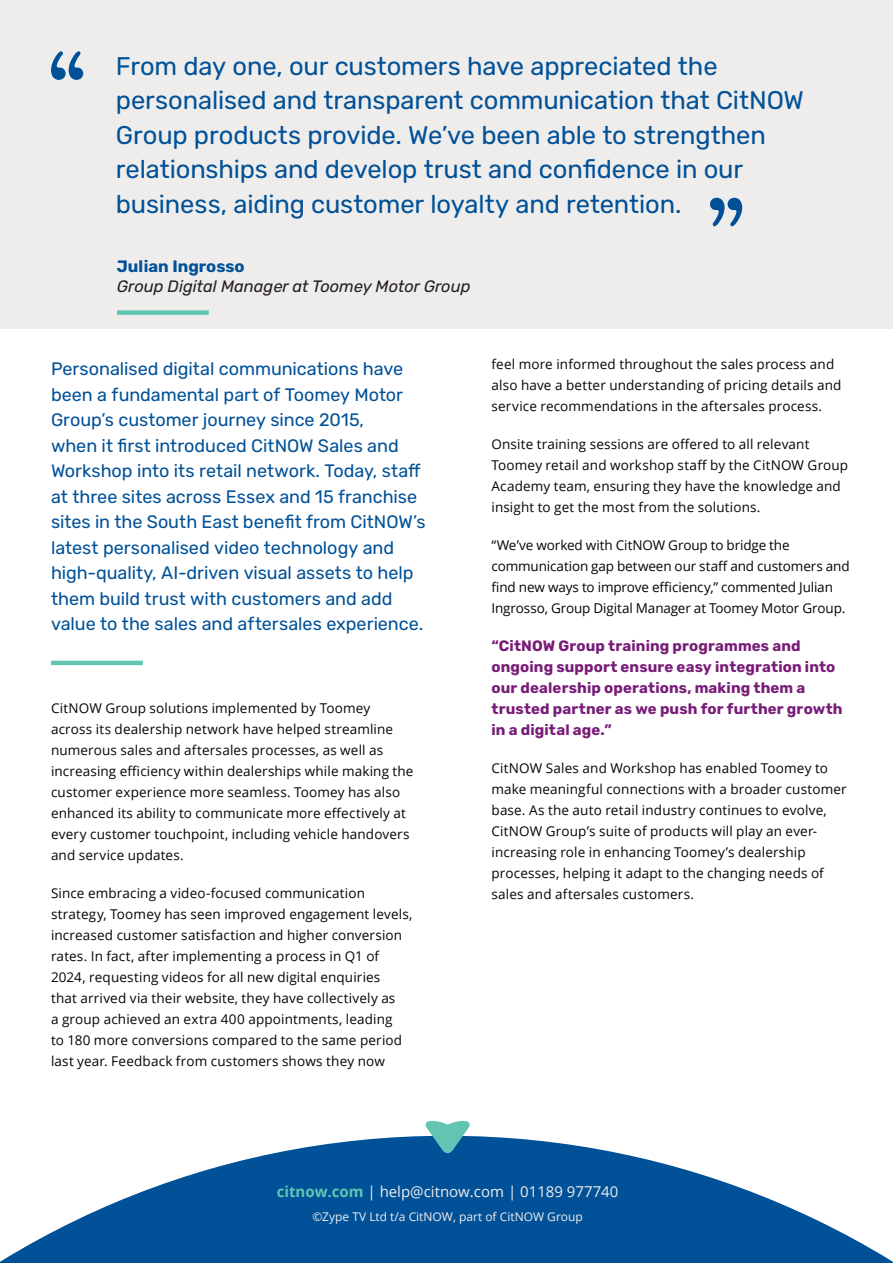
<style>
.page{position:relative;width:893px;height:1263px;background:#fff}
.page>*{position:absolute;margin:0;border:0;box-sizing:border-box;transform-origin:0 0}
.t1{font:25.5px/34.5px "Rubik";letter-spacing:-.005em;color:#015198}
.Intro_Copy{font:18px/25.5px "Rubik";color:#015198}
.t2{font:italic 16.5px "Rubik";color:#231f20}
.t3{font:700 16.5px "Rubik";color:#015198}
.Copy{font:700 15px/21px "Rubik";letter-spacing:.01em;color:#781c78}
.intro_text{font:15px "Open Sans";color:#efedec}
.Copy-2{font:13.5px/21px "Open Sans";letter-spacing:.01em;color:#080302}
.Copy-3{font:13.5px/21px "Open Sans";letter-spacing:-.01em;color:#080302}
.intro_text-2{font:12px "Open Sans";color:#efedec}
.s1{font-weight:700;color:#62c5b4}
</style>
<div class="page">
<div style="left:0;top:0;width:893px;height:329px;background:#efedec"></div>
<div style="left:117px;top:310px;width:92px;height:5px;background:#62c5b4"></div>
<hr style="left:51px;top:661px;width:92px;height:4px;background:#62c5b4">
<svg style="left:51px;top:51px;width:32px;height:29px"></svg>
<svg style="left:710px;top:198px;width:32px;height:28px"></svg>
<svg style="left:0;top:1136px;width:893px;height:127px;fill:#015198"></svg>
<svg style="left:425px;top:1121px;width:45px;height:32px"></svg>
<p class="t1" style="left:116px;top:49px;width:690px">From day one, our customers have appreciated the personalised and transparent communication that CitNOW Group products provide. We’ve been able to strengthen relationships and develop trust and confidence in our business, aiding customer loyalty and retention.</p>
<p class="t3" style="left:117px;top:257px;width:129px">Julian Ingrosso</p>
<p class="t2" style="left:117px;top:277px;width:355px">Group Digital Manager at Toomey Motor Group</p>
<p class="Intro_Copy" style="left:51px;top:357px;width:376px">Personalised digital communications have been a fundamental part of Toomey Motor Group’s customer journey since 2015,<br>when it first introduced CitNOW Sales and Workshop into its retail network. Today, staff at three sites across Essex and 15 franchise sites in the South East benefit from CitNOW’s latest personalised video technology and high-quality, AI-driven visual assets to help them build trust with customers and add value to the sales and aftersales experience.</p>
<p class="Copy-2" style="left:51px;top:698px;width:364px">CitNOW Group solutions implemented by Toomey across its dealership network have helped streamline numerous sales and aftersales processes, as well as increasing efficiency within dealerships while making the customer experience more seamless. Toomey has also enhanced its ability to communicate more effectively at every customer touchpoint, including vehicle handovers and service updates.</p>
<p class="Copy-2" style="left:51px;top:883px;width:363px">Since embracing a video-focused communication strategy, Toomey has seen improved engagement levels, increased customer satisfaction and higher conversion rates. In fact, after implementing a process in Q1 of 2024, requesting videos for all new digital enquiries<br>that arrived via their website, they have collectively as<br>a group achieved an extra 400 appointments, leading<br>to 180 more conversions compared to the same period last year. Feedback from customers shows they now</p>
<p class="Copy-2" style="left:491px;top:353px;width:351px">feel more informed throughout the sales process and also have a better understanding of pricing details and service recommendations in the aftersales process.</p>
<p class="Copy-2" style="left:491px;top:433px;width:358px">Onsite training sessions are offered to all relevant Toomey retail and workshop staff by the CitNOW Group Academy team, ensuring they have the knowledge and insight to get the most from the solutions.</p>
<p class="Copy-3" style="left:491px;top:534px;width:360px">“We’ve worked with CitNOW Group to bridge the communication gap between our staff and customers and find new ways to improve efficiency,” commented Julian Ingrosso, Group Digital Manager at Toomey Motor Group.</p>
<p class="Copy" style="left:491px;top:636px;width:353px">“CitNOW Group training programmes and ongoing support ensure easy integration into our dealership operations, making them a trusted partner as we push for further growth in a digital age.”</p>
<p class="Copy-2" style="left:491px;top:757px;width:357px">CitNOW Sales and Workshop has enabled Toomey to make meaningful connections with a broader customer base. As the auto retail industry continues to evolve, CitNOW Group’s suite of products will play an ever&shy;increasing role in enhancing Toomey’s dealership processes, helping it adapt to the changing needs of sales and aftersales customers.</p>
<p class="intro_text" style="left:277px;top:1181px;width:343px"><span class="s1">citnow.com</span> | help@citnow.com | 01189 977740</p>
<p class="intro_text-2" style="left:312px;top:1209px;width:272px">©Zype TV Ltd t/a CitNOW, part of CitNOW Group</p>
</div>
